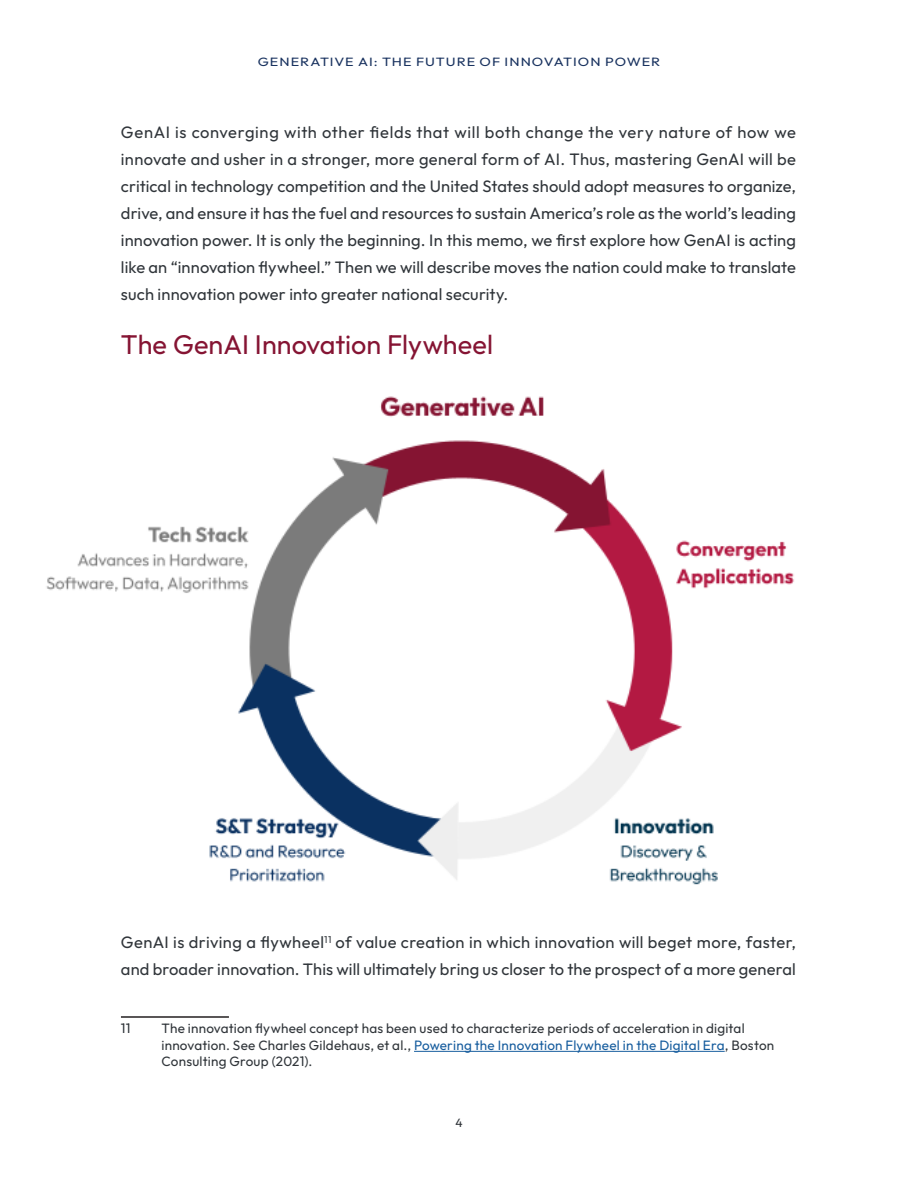
<style>
.page{position:relative;width:918px;height:1188px;background:#fff}
.page>*{position:absolute;margin:0;border:0;box-sizing:border-box;transform-origin:0 0}
.t1{font:27px "Outfit";color:#851433}
.t2{font:16.5px/27px "Outfit";letter-spacing:.01em;color:#30353a;text-align:justify}
.Footnote{font:13.5px/16.5px "Outfit";letter-spacing:.015em;color:#30353a}
.t3{font:12px "Outfit";letter-spacing:.065em;color:#1a3360;scale:1.2 1}
.t4{font:12px "Outfit";color:#30353a}
.s1{color:#175d9e}
</style>
<div class="page">
<img style="left:46px;top:396px;width:748px;height:489px">
<hr style="left:121px;top:1016px;width:108px;height:2px;background:#231f20">
<hr style="left:414px;top:1051px;width:311px;height:1px;background:#175d9e">
<p class="t3" style="left:258px;top:55px;width:337px">GENERATIVE AI: THE FUTURE OF INNOVATION POWER</p>
<p class="t2" style="left:121px;top:119px;width:677px">GenAI is converging with other fields that will both change the very nature of how we innovate and usher in a stronger, more general form of AI. Thus, mastering GenAI will be critical in technology competition and the United States should adopt measures to organize, drive, and ensure it has the fuel and resources to sustain America’s role as the world’s leading innovation power. It is only the beginning. In this memo, we first explore how GenAI is acting like an “innovation flywheel.” Then we will describe moves the nation could make to translate such innovation power into greater national security.</p>
<p class="t1" style="left:121px;top:329px;width:374px">The GenAI Innovation Flywheel</p>
<p class="t2" style="left:121px;top:929px;width:677px">GenAI is driving a flywheel<sup>11</sup> of value creation in which innovation will beget more, faster, and broader innovation. This will ultimately bring us closer to the prospect of a more general</p>
<p class="Footnote" style="left:121px;top:1020px;width:11px">11</p>
<p class="Footnote" style="left:161px;top:1020px;width:614px">The innovation flywheel concept has been used to characterize periods of acceleration in digital innovation. See Charles Gildehaus, et al., <span class="s1">Powering the Innovation Flywheel in the Digital Era</span>, Boston<br>Consulting Group (2021).</p>
<p class="t4" style="left:455px;top:1116px;width:9px">4</p>
</div>
